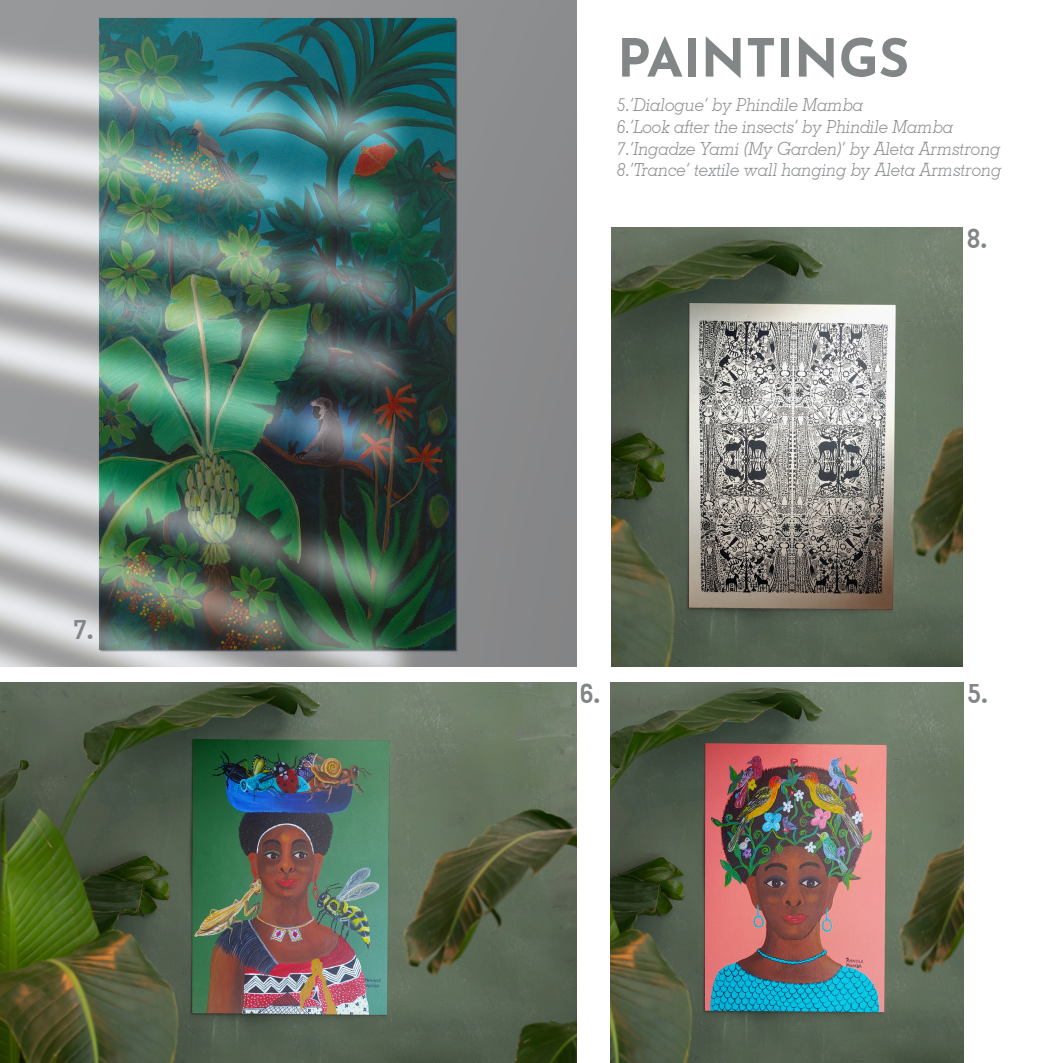
<style>
.page{position:relative;width:1063px;height:1063px;background:#fff}
.page>*{position:absolute;margin:0;border:0;box-sizing:border-box;transform-origin:0 0}
.t1{font:700 52.5px "Josefin Sans";color:#828686}
.t2{font:700 27px "Geometric Slab 703 BT";color:#828686;scale:.95 1}
.t3{font:italic 300 18px "Geometric Slab 703 BT";color:#86888b;scale:.95 1}
</style>
<div class="page">
<img style="left:0;top:0;width:576px;height:667px">
<img style="left:611px;top:683px;width:352px;height:380px">
<img style="left:612px;top:227px;width:350px;height:440px">
<img style="left:0;top:683px;width:576px;height:380px">
<p class="t2" style="left:73px;top:613px;width:23px">7.</p>
<p class="t1" style="left:617px;top:19px;width:294px">PAINTINGS</p>
<p class="t3" style="left:617px;top:94px;width:261px">5.‘Dialogue’ by Phindile Mamba</p>
<p class="t3" style="left:617px;top:116px;width:356px">6.’Look after the insects’ by Phindile Mamba</p>
<p class="t3" style="left:617px;top:137px;width:405px">7.‘Ingadze Yami (My Garden)’ by Aleta Armstrong</p>
<p class="t3" style="left:617px;top:159px;width:406px">8.‘Trance’ textile wall hanging by Aleta Armstrong</p>
<p class="t2" style="left:967px;top:222px;width:23px">8.</p>
<p class="t2" style="left:580px;top:677px;width:23px">6.</p>
<p class="t2" style="left:968px;top:677px;width:23px">5.</p>
</div>
